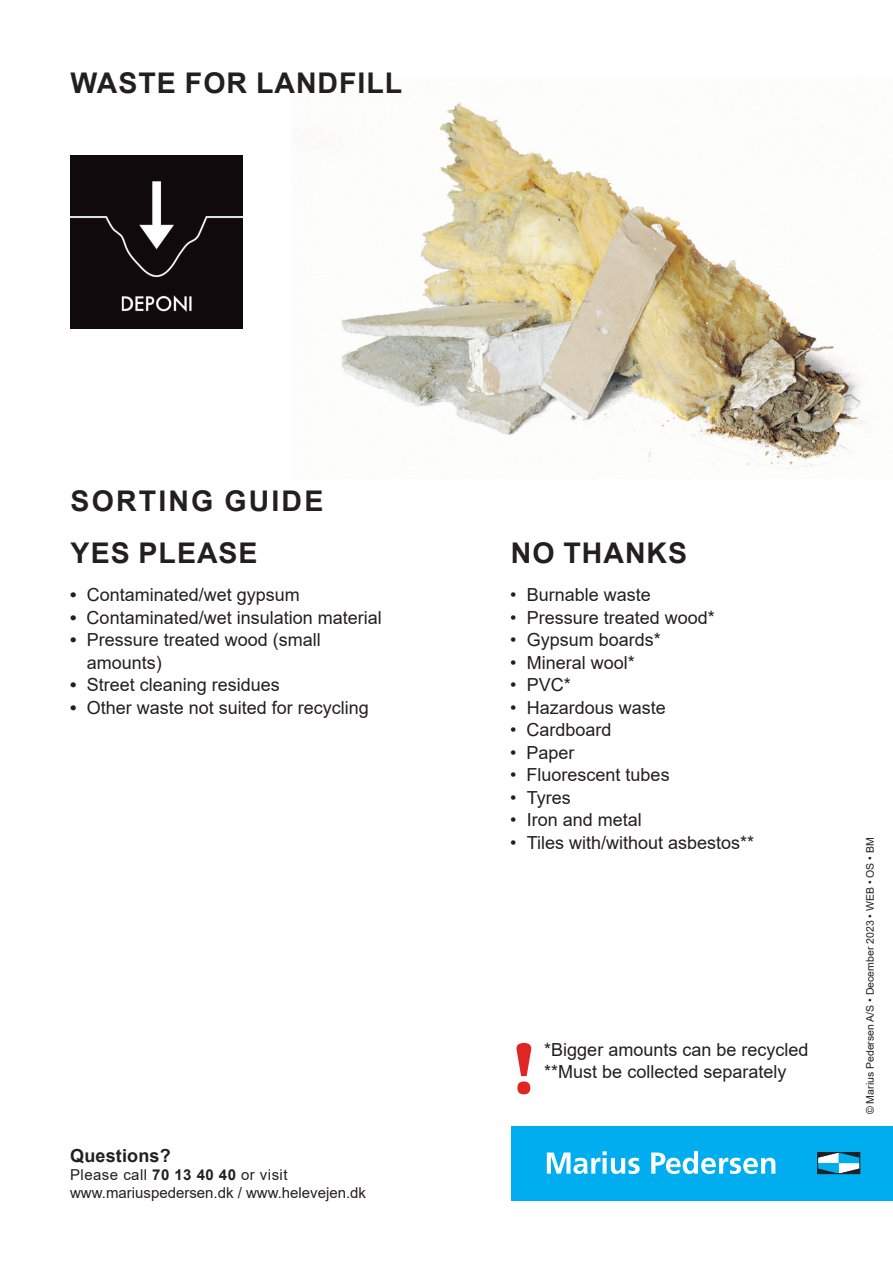
<style>
.page{position:relative;width:893px;height:1263px;background:#fff}
.page>*{position:absolute;margin:0;border:0;box-sizing:border-box;transform-origin:0 0}
.t1{font:700 75px "Britannic";color:#e02525}
.t2{font:700 28.5px "Arial";letter-spacing:.035em;color:#231f20}
.t3{font:700 28.5px/52.1px "Arial";letter-spacing:.075em;color:#231f20}
.t4{font:18px/22.5px "Arial";color:#231f20}
.t5{font:700 18px "Arial";letter-spacing:.01em;color:#231f20}
.t6{font:15px/18px "Arial";color:#231f20}
.t7{font:10.5px "Arial";color:#231f20}
.s1{font-weight:700}
</style>
<div class="page">
<img style="left:341px;top:102px;width:525px;height:367px">
<img style="left:70px;top:156px;width:172px;height:172px">
<div style="left:511px;top:1126px;width:382px;height:74px;background:#00aeef"></div>
<svg style="left:547px;top:1151px;width:93px;height:23px"></svg>
<svg style="left:651px;top:1151px;width:124px;height:23px"></svg>
<svg style="left:820px;top:1154px;width:38px;height:18px"></svg>
<div style="left:818px;top:1152px;width:42px;height:22px;border:1px solid #231f20"></div>
<p class="t2" style="left:71px;top:63px;width:333px">WASTE FOR LANDFILL</p>
<h2 class="t3" style="left:71px;top:475px;width:254px">SORTING GUIDE<br>YES PLEASE</h2>
<p class="t4" style="left:70px;top:583px;width:231px"><span class="s1">•</span> Contaminated/wet gypsum</p>
<p class="t4" style="left:70px;top:606px;width:313px"><span class="s1">•</span> Contaminated/wet insulation material</p>
<p class="t4" style="left:87px;top:628px;width:236px;text-indent:-17px"><span class="s1">•</span> Pressure treated wood (small amounts)</p>
<p class="t4" style="left:70px;top:673px;width:211px"><span class="s1">•</span> Street cleaning residues</p>
<p class="t4" style="left:70px;top:696px;width:300px"><span class="s1">•</span> Other waste not suited for recycling</p>
<p class="t5" style="left:70px;top:1143px;width:102px">Questions?</p>
<p class="t6" style="left:70px;top:1166px;width:297px">Please call <span class="s1">70 13 40 40</span> or visit www.mariuspedersen.dk / www.helevejen.dk</p>
<h2 class="t2" style="left:511px;top:533px;width:178px">NO THANKS</h2>
<p class="t4" style="left:510px;top:583px;width:142px">• Burnable waste</p>
<p class="t4" style="left:510px;top:606px;width:206px">• Pressure treated wood*</p>
<p class="t4" style="left:510px;top:628px;width:152px">• Gypsum boards*</p>
<p class="t4" style="left:510px;top:651px;width:126px">• Mineral wool*</p>
<p class="t4" style="left:510px;top:673px;width:62px">• PVC*</p>
<p class="t4" style="left:510px;top:696px;width:157px">• Hazardous waste</p>
<p class="t4" style="left:510px;top:718px;width:103px">• Cardboard</p>
<p class="t4" style="left:510px;top:741px;width:66px">• Paper</p>
<p class="t4" style="left:510px;top:763px;width:161px">• Fluorescent tubes</p>
<p class="t4" style="left:510px;top:786px;width:62px">• Tyres</p>
<p class="t4" style="left:510px;top:808px;width:133px">• Iron and metal</p>
<p class="t4" style="left:510px;top:831px;width:245px">• Tiles with/without asbestos**</p>
<p class="t1" style="left:510px;top:1026px;width:29px">!</p>
<p class="t4" style="left:544px;top:1038px;width:266px">*Bigger amounts can be recycled</p>
<p class="t4" style="left:544px;top:1060px;width:244px">**Must be collected separately</p>
<p class="t7" style="left:863px;top:1114px;width:278px;rotate:-90deg">© Marius Pedersen A/S • December 2023 • WEB • OS • BM</p>
</div>
